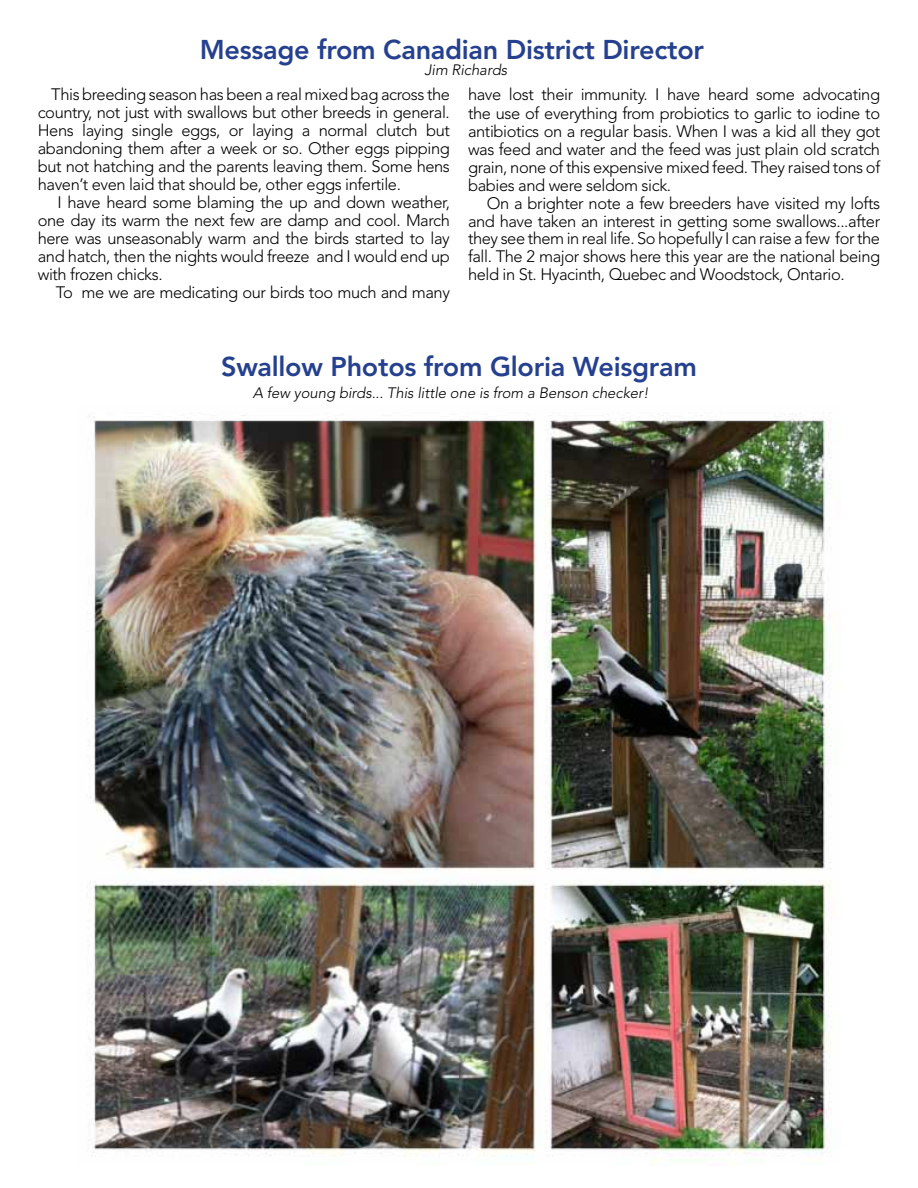
<style>
.page{position:relative;width:918px;height:1188px;background:#fff}
.page>*{position:absolute;margin:0;border:0;box-sizing:border-box;transform-origin:0 0}
.t1{font:800 27px "Avenir";letter-spacing:-.01em;color:#25408f}
.t2{font:300 16.5px/18px "Avenir";letter-spacing:-.025em;color:#000;text-align:justify}
.t3{font:italic 300 15px "Avenir";letter-spacing:-.005em;color:#000}
</style>
<div class="page">
<img style="left:88px;top:414px;width:743px;height:752px">
<h1 class="t1" style="left:200px;top:34px;width:506px">Message from Canadian District Director</h1>
<p class="t3" style="left:424px;top:61px;width:84px">Jim Richards</p>
<p class="t2" style="left:38px;top:86px;width:414px;text-indent:13px">This breeding season has been a real mixed bag across the country, not just with swallows but other breeds in general.<br>Hens laying single eggs, or laying a normal clutch but abandoning them after a week or so. Other eggs pipping but not hatching and the parents leaving them. Some hens haven’t even laid that should be, other eggs infertile.</p>
<p class="t2" style="left:38px;top:194px;width:414px;text-indent:20px">I have heard some blaming the up and down weather, one day its warm the next few are damp and cool. March here was unseasonably warm and the birds started to lay and hatch, then the nights would freeze and I would end up with frozen chicks.</p>
<p class="t2" style="left:56px;top:284px;width:396px">To me we are medicating our birds too much and many</p>
<p class="t2" style="left:468px;top:86px;width:414px">have lost their immunity. I have heard some advocating the use of everything from probiotics to garlic to iodine to antibiotics on a regular basis. When I was a kid all they got was feed and water and the feed was just plain old scratch grain, none of this expensive mixed feed. They raised tons of babies and were seldom sick.</p>
<p class="t2" style="left:468px;top:194px;width:414px;text-indent:19px">On a brighter note a few breeders have visited my lofts and have taken an interest in getting some swallows...after they see them in real life. So hopefully I can raise a few for the fall. The 2 major shows here this year are the national being held in St. Hyacinth, Quebec and Woodstock, Ontario.</p>
<h1 class="t1" style="left:221px;top:351px;width:477px">Swallow Photos from Gloria Weisgram</h1>
<p class="t3" style="left:253px;top:384px;width:397px">A few young birds... This little one is from a Benson checker!</p>
</div>
